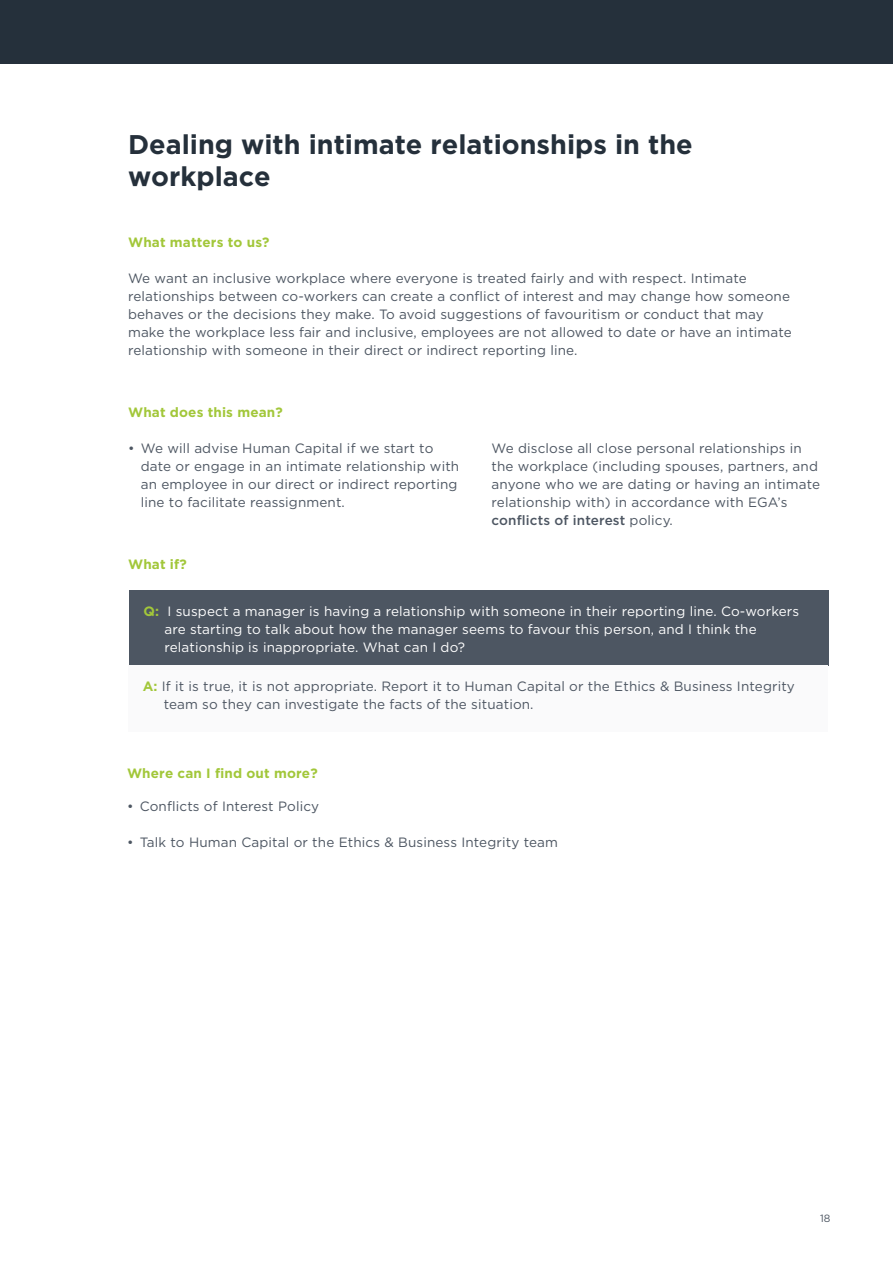
<style>
.page{position:relative;width:893px;height:1263px;background:#fff}
.page>*{position:absolute;margin:0;border:0;box-sizing:border-box;transform-origin:0 0}
.t1{font:700 27px/32.4px "Gotham";color:#25303b}
.t2{font:13.5px/18px "Gotham";letter-spacing:.01em;color:#4d5662}
.t3{font:13.5px/18px "Gotham";letter-spacing:.01em;color:#fff}
.t4{font:700 13.5px "Gotham";letter-spacing:.01em;color:#a2c73a}
.t5{font:10.5px "Gotham";color:#4d5662}
.s1{font-weight:500}
.s2{font-weight:700;color:#a2c73a}
</style>
<div class="page">
<div style="left:129px;top:591px;width:699px;height:75px;background:#4d5662"></div>
<div style="left:128px;top:666px;width:700px;height:66px;background:#fafafb"></div>
<div style="left:0;top:0;width:893px;height:64px;background:#25303b"></div>
<h1 class="t1" style="left:128px;top:127px;width:566px">Dealing with intimate relationships in the workplace</h1>
<p class="t4" style="left:128px;top:234px;width:143px">What matters to us?</p>
<p class="t2" style="left:128px;top:269px;width:665px">We want an inclusive workplace where everyone is treated fairly and with respect. Intimate relationships between co-workers can create a conflict of interest and may change how someone behaves or the decisions they make. To avoid suggestions of favouritism or conduct that may make the workplace less fair and inclusive, employees are not allowed to date or have an intimate relationship with someone in their direct or indirect reporting line.</p>
<p class="t4" style="left:128px;top:404px;width:156px">What does this mean?</p>
<p class="t2" style="left:141px;top:439px;width:320px;text-indent:-13px">• We will advise Human Capital if we start to date or engage in an intimate relationship with an employee in our direct or indirect reporting line to facilitate reassignment.</p>
<p class="t2" style="left:492px;top:439px;width:330px">We disclose all close personal relationships in the workplace (including spouses, partners, and anyone who we are dating or having an intimate relationship with) in accordance with EGA’s <span class="s1">conflicts of interest</span> policy.</p>
<p class="t4" style="left:128px;top:556px;width:60px">What if?</p>
<p class="t3" style="left:164px;top:602px;width:636px;text-indent:-21px"><span class="s2">Q:</span> I suspect a manager is having a relationship with someone in their reporting line. Co-workers are starting to talk about how the manager seems to favour this person, and I think the relationship is inappropriate. What can I do?</p>
<p class="t2" style="left:164px;top:677px;width:633px;text-indent:-21px"><span class="s2">A:</span> If it is true, it is not appropriate. Report it to Human Capital or the Ethics &amp; Business Integrity team so they can investigate the facts of the situation.</p>
<p class="t4" style="left:127px;top:766px;width:192px">Where can I find out more?</p>
<p class="t2" style="left:127px;top:796px;width:194px">• Conflicts of Interest Policy</p>
<p class="t2" style="left:127px;top:832px;width:432px">• Talk to Human Capital or the Ethics &amp; Business Integrity team</p>
<p class="t5" style="left:820px;top:1213px;width:12px">18</p>
</div>
